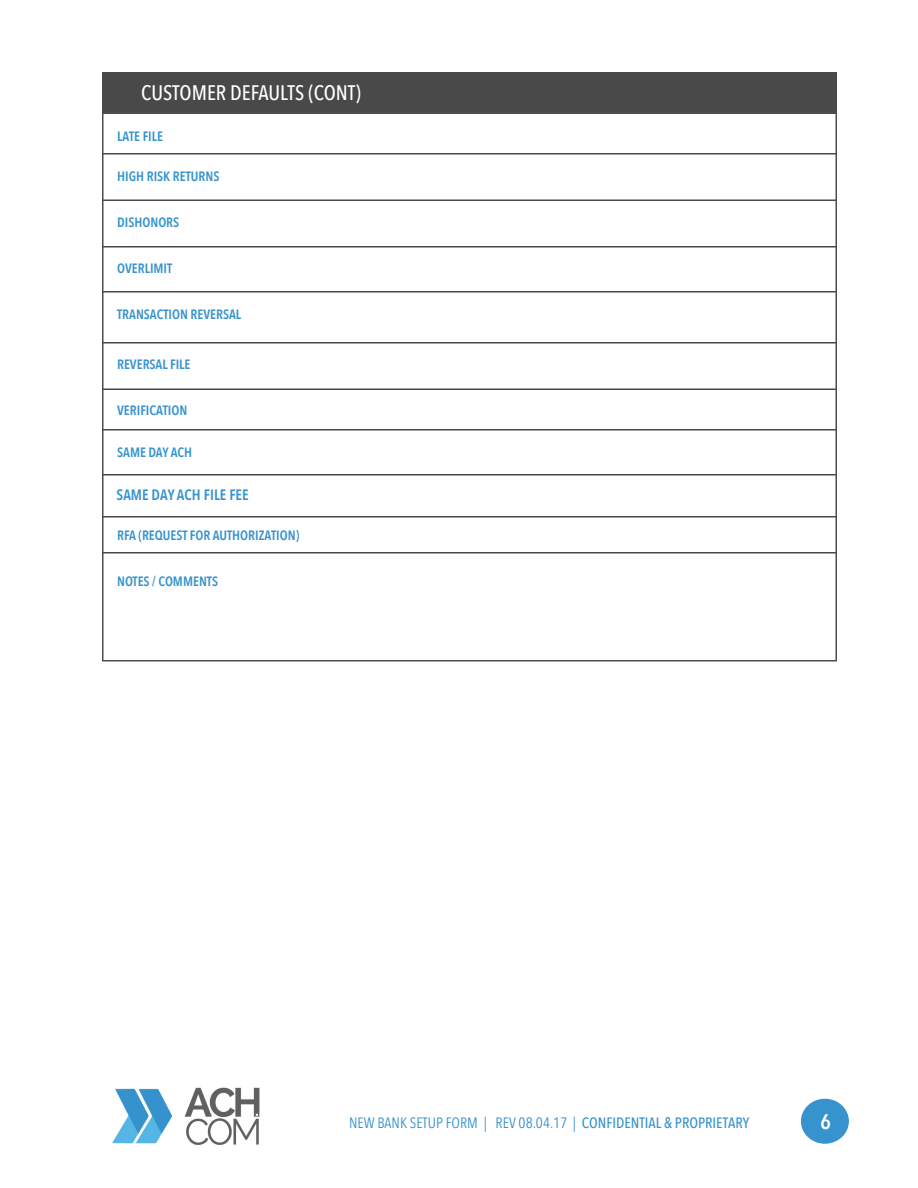
<style>
.page{position:relative;width:918px;height:1188px;background:#fff}
.page>*{position:absolute;margin:0;border:0;box-sizing:border-box;transform-origin:0 0}
.t1{font:500 21px "Avenir Next Condensed";color:#fff}
.t2{font:600 21px "Avenir Next Condensed";color:#fff}
.t3{font:500 15px "Avenir Next Condensed";color:#3592cc}
.t4{font:600 15px "Avenir Next Condensed";color:#3793cd}
.t5{font:600 13.5px "Avenir Next Condensed";color:#3793cd}
.s1{font-weight:400;color:#3793cd}
.s2{font-weight:400}
</style>
<div class="page">
<div style="left:801px;top:1099px;width:48px;height:45px;background:#3793cd;border-radius:50%"></div>
<div style="left:102px;top:72px;width:735px;height:42px;background:#4a494a"></div>
<hr style="left:102px;top:153px;width:735px;height:1px;background:#4a494a">
<hr style="left:102px;top:200px;width:735px;height:1px;background:#4a494a">
<hr style="left:102px;top:246px;width:735px;height:2px;background:#4a494a">
<hr style="left:102px;top:291px;width:735px;height:1px;background:#4a494a">
<hr style="left:102px;top:342px;width:735px;height:2px;background:#4a494a">
<hr style="left:102px;top:388px;width:735px;height:2px;background:#4a494a">
<hr style="left:102px;top:429px;width:735px;height:1px;background:#4a494a">
<hr style="left:102px;top:474px;width:735px;height:2px;background:#4a494a">
<hr style="left:102px;top:552px;width:735px;height:2px;background:#4a494a">
<hr style="left:102px;top:516px;width:735px;height:2px;background:#4a494a">
<img style="left:112px;top:1087px;width:148px;height:58px">
<h1 class="t1" style="left:141px;top:80px;width:221px">CUSTOMER DEFAULTS (CONT)</h1>
<p class="t5" style="left:117px;top:124px;width:47px">LATE FILE</p>
<p class="t5" style="left:117px;top:165px;width:104px">HIGH RISK RETURNS</p>
<p class="t5" style="left:117px;top:211px;width:64px">DISHONORS</p>
<p class="t5" style="left:117px;top:257px;width:57px">OVERLIMIT</p>
<p class="t5" style="left:117px;top:303px;width:126px">TRANSACTION REVERSAL</p>
<p class="t5" style="left:117px;top:352px;width:75px">REVERSAL FILE</p>
<p class="t5" style="left:117px;top:398px;width:72px">VERIFICATION</p>
<p class="t5" style="left:117px;top:440px;width:77px">SAME DAY ACH</p>
<p class="t4" style="left:117px;top:481px;width:134px">SAME DAY ACH FILE FEE</p>
<p class="t5" style="left:117px;top:524px;width:184px">RFA (REQUEST FOR AUTHORIZATION)</p>
<p class="t5" style="left:117px;top:570px;width:102px">NOTES / COMMENTS</p>
<p class="t3" style="left:349px;top:1114px;width:402px"><span class="s1">NEW BANK SETUP FORM</span> <span class="s2">| REV 08.04.17 |</span> CONFIDENTIAL &amp; PROPRIETARY</p>
<h1 class="t2" style="left:820px;top:1103px;width:12px">6</h1>
</div>
